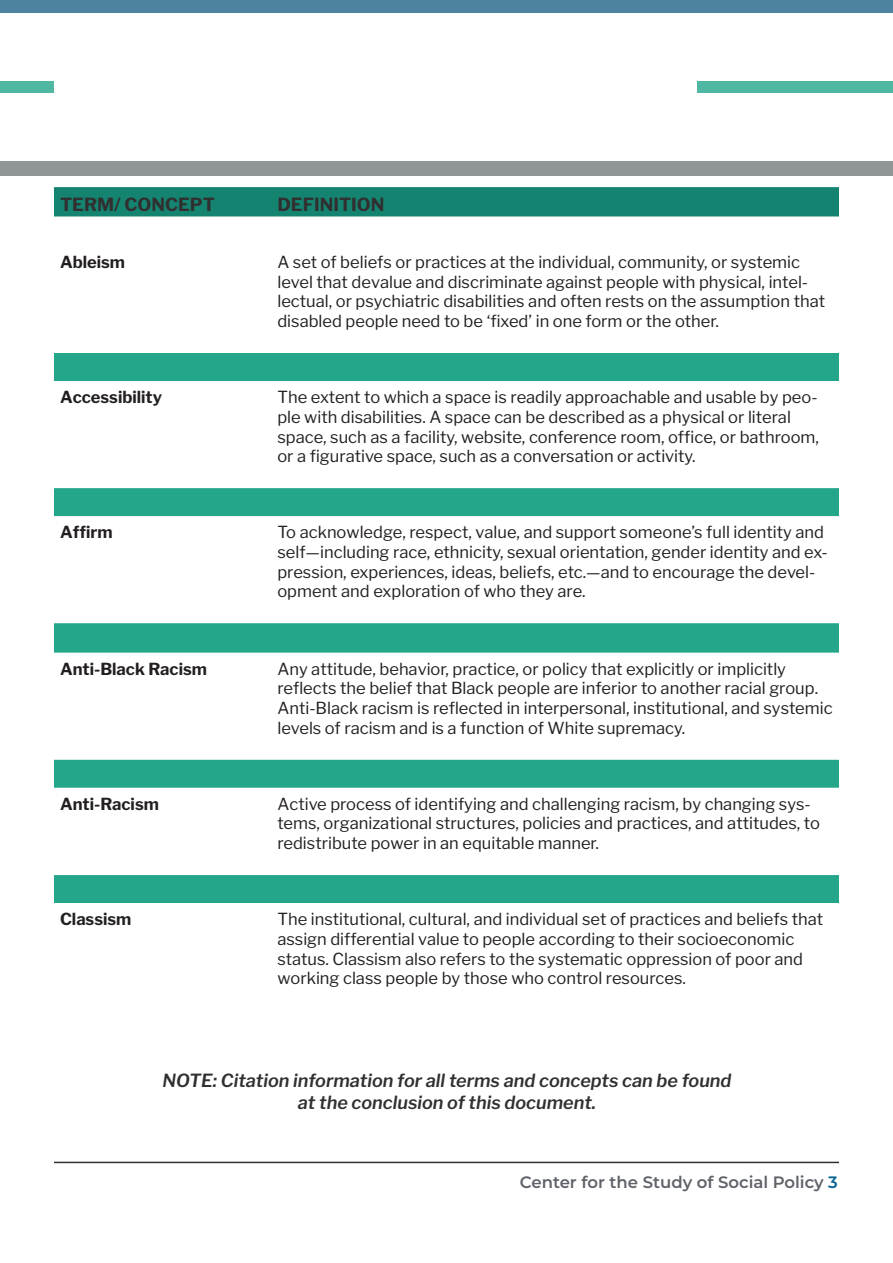
<style>
.page{position:relative;width:893px;height:1263px;background:#fff}
.page>*{position:absolute;margin:0;border:0;box-sizing:border-box;transform-origin:0 0}
.t1{font:italic 600 18px/21.6px "Libre Franklin";color:#312f30;text-align:center}
.t2{font:700 18px "Libre Franklin";color:#312f30}
.t3{font:16.5px/19.8px "Libre Franklin";color:#231f20}
.t4{font:700 16.5px "Libre Franklin";color:#231f20}
.t5{font:600 16.5px "Montserrat";color:#5f6369}
.s1{color:#076491}
</style>
<div class="page">
<hr style="left:54px;top:1162px;width:785px;height:1px;background:#312f30">
<div style="left:0;top:81px;width:54px;height:12px;background:#4fb7a2"></div>
<div style="left:54px;top:187px;width:785px;height:29px;background:#148470"></div>
<div style="left:54px;top:353px;width:785px;height:28px;background:#24a68b"></div>
<svg style="left:54px;top:488px;width:785px;height:415px"></svg>
<div style="left:54px;top:623px;width:785px;height:30px;background:#24a68b"></div>
<div style="left:0;top:0;width:893px;height:13px;background:#4d82a1"></div>
<div style="left:697px;top:81px;width:196px;height:12px;background:#4fb7a2"></div>
<div style="left:0;top:161px;width:893px;height:15px;background:#909598"></div>
<p class="t2" style="left:60px;top:193px;width:156px">TERM/ CONCEPT</p>
<p class="t2" style="left:277px;top:193px;width:109px">DEFINITION</p>
<p class="t4" style="left:60px;top:252px;width:67px">Ableism</p>
<p class="t3" style="left:277px;top:252px;width:549px">A set of beliefs or practices at the individual, community, or systemic level that devalue and discriminate against people with physical, intel&shy;lectual, or psychiatric disabilities and often rests on the assumption that disabled people need to be ‘fixed’ in one form or the other.</p>
<p class="t4" style="left:60px;top:387px;width:104px">Accessibility</p>
<p class="t3" style="left:277px;top:387px;width:543px">The extent to which a space is readily approachable and usable by peo&shy;ple with disabilities. A space can be described as a physical or literal space, such as a facility, website, conference room, office, or bathroom, or a figurative space, such as a conversation or activity.</p>
<p class="t4" style="left:60px;top:522px;width:54px">Affirm</p>
<p class="t3" style="left:277px;top:522px;width:552px">To acknowledge, respect, value, and support someone’s full identity and self—including race, ethnicity, sexual orientation, gender identity and ex&shy;pression, experiences, ideas, beliefs, etc.—and to encourage the devel&shy;opment and exploration of who they are.</p>
<p class="t4" style="left:60px;top:659px;width:148px">Anti-Black Racism</p>
<p class="t3" style="left:277px;top:659px;width:557px">Any attitude, behavior, practice, or policy that explicitly or implicitly reflects the belief that Black people are inferior to another racial group.<br>Anti-Black racism is reflected in interpersonal, institutional, and systemic levels of racism and is a function of White supremacy.</p>
<p class="t4" style="left:60px;top:794px;width:100px">Anti-Racism</p>
<p class="t3" style="left:277px;top:794px;width:544px">Active process of identifying and challenging racism, by changing sys&shy;tems, organizational structures, policies and practices, and attitudes, to redistribute power in an equitable manner.</p>
<p class="t4" style="left:60px;top:909px;width:73px">Classism</p>
<p class="t3" style="left:277px;top:909px;width:547px">The institutional, cultural, and individual set of practices and beliefs that assign differential value to people according to their socioeconomic status. Classism also refers to the systematic oppression of poor and working class people by those who control resources.</p>
<p class="t1" style="left:163px;top:1069px;width:570px">NOTE: Citation information for all terms and concepts can be found at the conclusion of this document.</p>
<p class="t5" style="left:520px;top:1170px;width:320px">Center for the Study of Social Policy <span class="s1">3</span></p>
</div>
